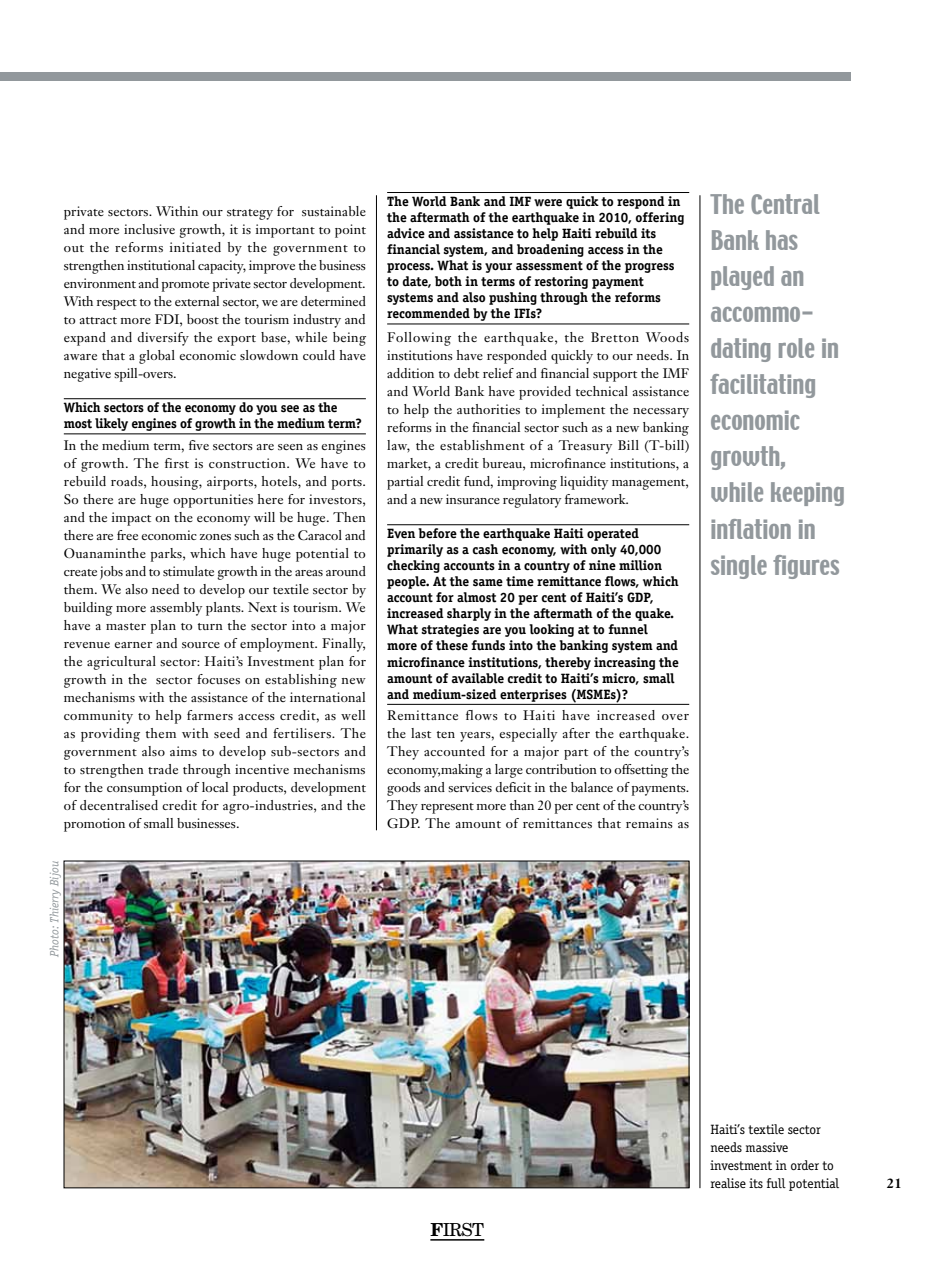
<style>
.page{position:relative;width:936px;height:1263px;background:#fff}
.page>*{position:absolute;margin:0;border:0;box-sizing:border-box;transform-origin:0 0}
.t1{font:24px/36px "Techno";color:#92989c}
.t2{font:18px "New Century Schlbk";color:#000}
.t3{font:13.5px/18px "Janson Text";letter-spacing:.005em;color:#000;text-align:justify}
.t4{font:700 13.5px/16px "Officina Serif";letter-spacing:-.005em;color:#000}
.t5{font:13.5px/18px "Officina Serif";letter-spacing:-.005em;color:#000}
.t6{font:700 13.5px "Janson Text";color:#000}
.t7{font:italic 12px "Officina Serif";letter-spacing:-.005em;color:#92989c}
.s1{font-weight:700}
</style>
<div class="page">
<div style="left:0;top:72px;width:850px;height:9px;background:#92989c"></div>
<hr style="left:376px;top:195px;width:1px;height:635px;background:#000">
<hr style="left:699px;top:195px;width:1px;height:993px;background:#000">
<hr style="left:64px;top:398px;width:302px;height:1px;background:#000">
<hr style="left:64px;top:434px;width:302px;height:1px;background:#000">
<hr style="left:387px;top:192px;width:302px;height:1px;background:#000">
<hr style="left:387px;top:324px;width:302px;height:1px;background:#000">
<hr style="left:387px;top:524px;width:302px;height:1px;background:#000">
<hr style="left:387px;top:704px;width:302px;height:1px;background:#000">
<hr style="left:430px;top:1239px;width:54px;height:1px;background:#000">
<img style="left:66px;top:863px;width:621px;height:323px">
<p class="t3" style="left:64px;top:202px;width:304px">private sectors. Within our strategy for sustainable and more inclusive growth, it is important to point out the reforms initiated by the government to strengthen institutional capacity, improve the business environment and promote private sector development.<br>With respect to the external sector, we are determined to attract more FDI, boost the tourism industry and expand and diversify the export base, while being aware that a global economic slowdown could have negative spill-overs.</p>
<p class="t4" style="left:64px;top:399px;width:299px">Which sectors of the economy do you see as the most likely engines of growth in the medium term?</p>
<p class="t3" style="left:64px;top:436px;width:304px">In the medium term, five sectors are seen as engines of growth. The first is construction. We have to rebuild roads, housing, airports, hotels, and ports.<br>So there are huge opportunities here for investors, and the impact on the economy will be huge. Then there are free economic zones such as the Caracol and Ouanaminthe parks, which have huge potential to create jobs and to stimulate growth in the areas around them. We also need to develop our textile sector by building more assembly plants. Next is tourism. We have a master plan to turn the sector into a major revenue earner and source of employment. Finally, the agricultural sector: Haiti’s Investment plan for growth in the sector focuses on establishing new mechanisms with the assistance of the international community to help farmers access credit, as well as providing them with seed and fertilisers. The government also aims to develop sub-sectors and to strengthen trade through incentive mechanisms for the consumption of local products, development of decentralised credit for agro-industries, and the promotion of small businesses.</p>
<p class="t7" style="left:47px;top:956px;width:97px;rotate:-90deg">Photo: Thierry Bijou</p>
<p class="t4" style="left:387px;top:193px;width:299px">The World Bank and IMF were quick to respond in the aftermath of the earthquake in 2010, offering advice and assistance to help Haiti rebuild its financial system, and broadening access in the process. What is your assessment of the progress to date, both in terms of restoring payment systems and also pushing through the reforms recommended by the IFIs?</p>
<p class="t3" style="left:387px;top:328px;width:304px">Following the earthquake, the Bretton Woods institutions have responded quickly to our needs. In addition to debt relief and financial support the IMF and World Bank have provided technical assistance to help the authorities to implement the necessary reforms in the financial sector such as a new banking law, the establishment of a Treasury Bill (T-bill) market, a credit bureau, microfinance institutions, a partial credit fund, improving liquidity management, and a new insurance regulatory framework.</p>
<p class="t4" style="left:387px;top:525px;width:293px">Even before the earthquake Haiti operated primarily as a cash economy, with only 40,000 checking accounts in a country of nine million people. At the same time remittance flows, which account for almost 20 per cent of Haiti’s GDP, increased sharply in the aftermath of the quake.<br>What strategies are you looking at to funnel more of these funds into the banking system and microfinance institutions, thereby increasing the amount of available credit to Haiti’s micro, small and medium-sized enterprises (MSMEs)?</p>
<p class="t3" style="left:387px;top:706px;width:304px">Remittance flows to Haiti have increased over the last ten years, especially after the earthquake.<br>They accounted for a major part of the country’s economy,making a large contribution to offsetting the goods and services deficit in the balance of payments.<br>They represent more than 20 per cent of the country’s GDP. The amount of remittances that remains as</p>
<h1 class="t1" style="left:710px;top:188px;width:136px">The Central<br>Bank has played an accommo&shy;dating role in facilitating economic growth, while keeping inflation in single figures</h1>
<h2 class="t2" style="left:430px;top:1218px;width:55px"><span class="s1">F</span>IRST</h2>
<p class="t5" style="left:710px;top:1120px;width:130px">Haiti’s textile sector needs massive investment in order to realise its full potential</p>
<p class="t6" style="left:886px;top:1174px;width:17px">21</p>
</div>
